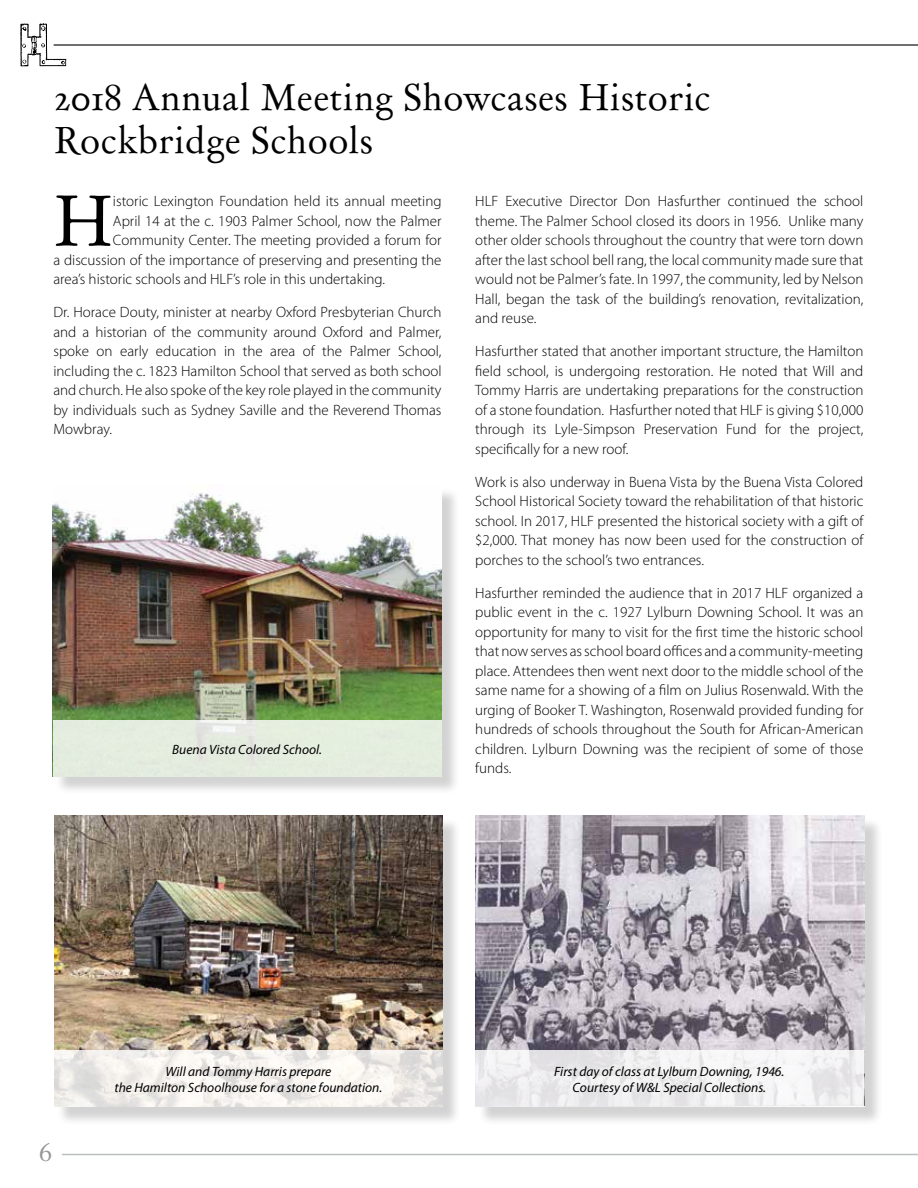
<style>
.page{position:relative;width:918px;height:1188px;background:#fff}
.page>*{position:absolute;margin:0;border:0;box-sizing:border-box;transform-origin:0 0}
.t1{font:68.85px "Day Roman";color:#000}
.t2{font:35.85px/43px "Day Roman";color:#000}
.t3{font:24px "Day Roman";color:#939598}
.t4{font:300 15px/19.5px "Myriad Pro";color:#000;text-align:justify}
.t5{font:italic 13.5px/16.2px "Myriad Pro";color:#000;text-align:center}
</style>
<div class="page">
<hr style="left:63px;top:1154px;width:855px;height:1px;background:#bcbec0">
<svg style="left:21px;top:24px;width:45px;height:42px"></svg>
<hr style="left:54px;top:44px;width:864px;height:2px;background:#000">
<div style="left:56px;top:818px;width:406px;height:308px;background:#000;opacity:.18"></div>
<img style="left:54px;top:815px;width:389px;height:236px">
<svg style="left:54px;top:1051px;width:389px;height:56px;fill:#f3f0ec"></svg>
<div style="left:55px;top:487px;width:405px;height:309px;background:#000;opacity:.18"></div>
<img style="left:53px;top:487px;width:389px;height:233px">
<div style="left:53px;top:720px;width:389px;height:57px;background:#e4eddf"></div>
<div style="left:477px;top:818px;width:406px;height:308px;background:#000;opacity:.18"></div>
<img style="left:475px;top:815px;width:389px;height:292px">
<svg style="left:475px;top:1051px;width:388px;height:56px;fill:#f0eff0"></svg>
<h2 class="t2" style="left:54px;top:75px;width:658px">2018 Annual Meeting Showcases Historic<br>Rockbridge Schools</h2>
<h1 class="t1" style="left:53px;top:176px;width:61px">H</h1>
<p class="t4" style="left:113px;top:192px;width:330px">istoric Lexington Foundation held its annual meeting</p>
<p class="t4" style="left:113px;top:211px;width:330px">April 14 at the c. 1903 Palmer School, now the Palmer</p>
<p class="t4" style="left:113px;top:231px;width:330px">Community Center. The meeting provided a forum for</p>
<p class="t4" style="left:53px;top:250px;width:390px">a discussion of the importance of preserving and presenting the</p>
<p class="t4" style="left:53px;top:270px;width:333px">area’s historic schools and HLF’s role in this undertaking.</p>
<p class="t4" style="left:53px;top:303px;width:390px">Dr. Horace Douty, minister at nearby Oxford Presbyterian Church and a historian of the community around Oxford and Palmer, spoke on early education in the area of the Palmer School, including the c. 1823 Hamilton School that served as both school and church. He also spoke of the key role played in the community by individuals such as Sydney Saville and the Reverend Thomas Mowbray.</p>
<p class="t5" style="left:172px;top:741px;width:151px">Buena Vista Colored School.</p>
<p class="t4" style="left:475px;top:192px;width:390px">HLF Executive Director Don Hasfurther continued the school theme. The Palmer School closed its doors in 1956. Unlike many other older schools throughout the country that were torn down after the last school bell rang, the local community made sure that would not be Palmer’s fate. In 1997, the community, led by Nelson Hall, began the task of the building’s renovation, revitalization, and reuse.</p>
<p class="t4" style="left:475px;top:342px;width:390px">Hasfurther stated that another important structure, the Hamilton field school, is undergoing restoration. He noted that Will and Tommy Harris are undertaking preparations for the construction of a stone foundation. Hasfurther noted that HLF is giving $10,000 through its Lyle-Simpson Preservation Fund for the project, specifically for a new roof.</p>
<p class="t4" style="left:475px;top:472px;width:390px">Work is also underway in Buena Vista by the Buena Vista Colored School Historical Society toward the rehabilitation of that historic school. In 2017, HLF presented the historical society with a gift of $2,000. That money has now been used for the construction of porches to the school’s two entrances.</p>
<p class="t4" style="left:475px;top:583px;width:390px">Hasfurther reminded the audience that in 2017 HLF organized a public event in the c. 1927 Lylburn Downing School. It was an opportunity for many to visit for the first time the historic school that now serves as school board offices and a community-meeting place. Attendees then went next door to the middle school of the same name for a showing of a film on Julius Rosenwald. With the urging of Booker T. Washington, Rosenwald provided funding for hundreds of schools throughout the South for African-American children. Lylburn Downing was the recipient of some of those funds.</p>
<h3 class="t3" style="left:39px;top:1137px;width:15px">6</h3>
<p class="t5" style="left:114px;top:1063px;width:269px">Will and Tommy Harris prepare<br>the Hamilton Schoolhouse for a stone foundation.</p>
<p class="t5" style="left:554px;top:1063px;width:232px">First day of class at Lylburn Downing, 1946.<br>Courtesy of W&amp;L Special Collections.</p>
</div>
